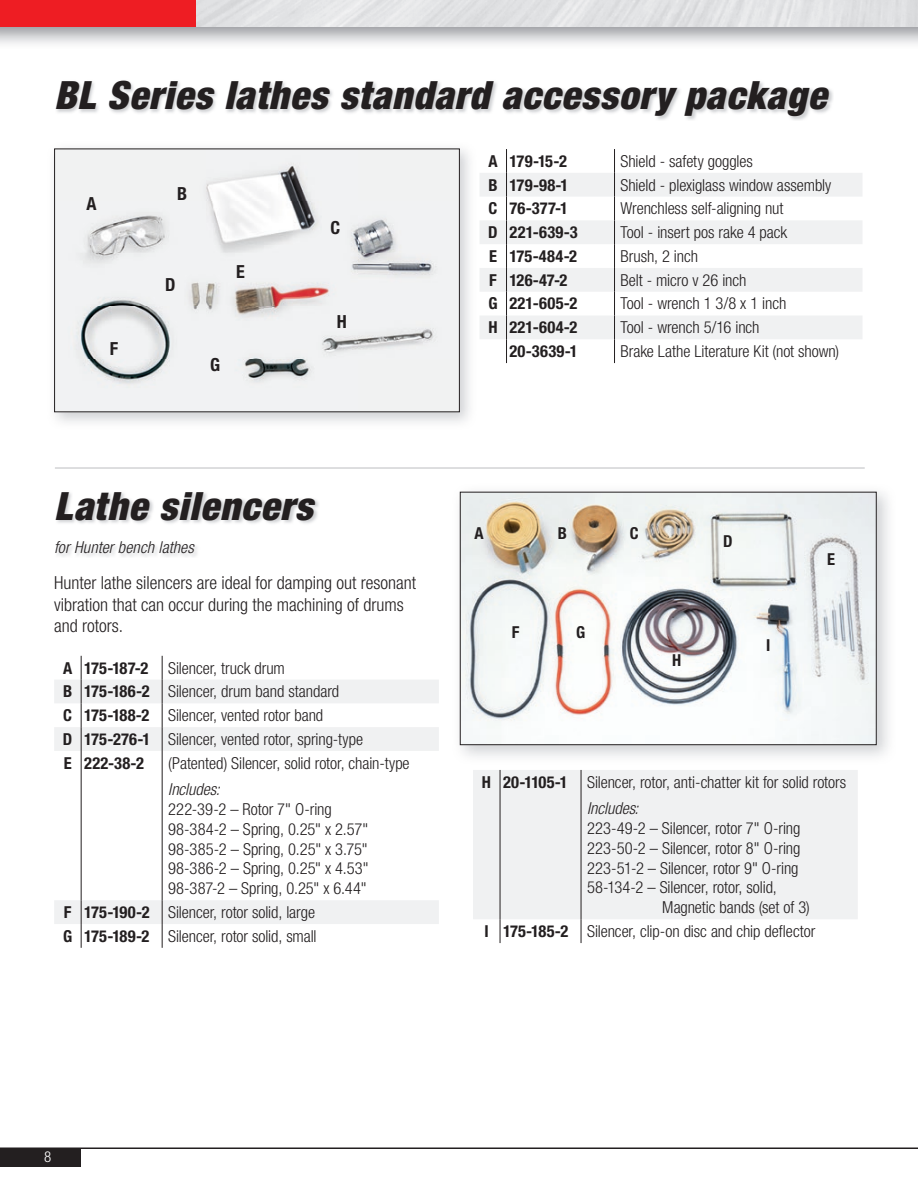
<style>
.page{position:relative;width:918px;height:1188px;background:#fff}
.page>*{position:absolute;margin:0;border:0;box-sizing:border-box;transform-origin:0 0}
.t1{font:italic 900 condensed 39px "Helvetica Neue LT Std";letter-spacing:.025em;color:#231f20}
.t2{font:300 condensed 18px/21.6px "Helvetica Neue LT Std";color:#231f20}
.t3{font:700 condensed 18px "Helvetica Neue LT Std";color:#231f20}
.t4{font:300 condensed 16.5px/23.9px "Helvetica Neue LT Std";letter-spacing:-.005em;color:#231f20}
.t5{font:700 condensed 16.5px "Helvetica Neue LT Std";letter-spacing:.015em;color:#231f20}
.t6{font:italic 300 condensed 16.5px "Helvetica Neue LT Std";letter-spacing:.005em;color:#231f20}
.t7{font:300 condensed 15px "Helvetica Neue LT Std";color:#fff}
.s1{font-weight:700}
.s2{font-style:italic}
</style>
<div class="page">
<div style="left:0;top:0;width:196px;height:27px;background:#ee1d23"></div>
<div style="left:0;top:1148px;width:81px;height:19px;background:#231f20"></div>
<hr style="left:0;top:1148px;width:918px;height:1px;background:#231f20">
<svg style="left:54px;top:680px;width:385px;height:244px"></svg>
<svg style="left:162px;top:656px;width:1px;height:95px"></svg>
<hr style="left:162px;top:751px;width:1px;height:149px;background:#231f20">
<svg style="left:162px;top:900px;width:1px;height:48px"></svg>
<svg style="left:81px;top:656px;width:1px;height:95px"></svg>
<hr style="left:81px;top:751px;width:1px;height:149px;background:#231f20">
<svg style="left:81px;top:900px;width:1px;height:48px"></svg>
<img style="left:462px;top:494px;width:413px;height:249px">
<div style="left:460px;top:492px;width:417px;height:253px;border:1px solid #231f20"></div>
<img style="left:57px;top:493px;width:262px;height:64px">
<hr style="left:55px;top:468px;width:810px;height:1px;background:#bcbdc0">
<img style="left:56px;top:82px;width:777px;height:38px">
<svg style="left:480px;top:173px;width:382px;height:166px;fill:#f0f1f2"></svg>
<svg style="left:614px;top:149px;width:1px;height:214px"></svg>
<svg style="left:506px;top:149px;width:1px;height:214px"></svg>
<img style="left:56px;top:150px;width:402px;height:260px">
<div style="left:54px;top:148px;width:406px;height:264px;border:1px solid #231f20"></div>
<div style="left:473px;top:770px;width:385px;height:149px;background:#f0f1f2"></div>
<hr style="left:581px;top:770px;width:1px;height:149px;background:#231f20">
<svg style="left:581px;top:919px;width:1px;height:24px"></svg>
<hr style="left:500px;top:770px;width:1px;height:149px;background:#231f20">
<svg style="left:500px;top:919px;width:1px;height:24px"></svg>
<h1 class="t1" style="left:54px;top:71px;width:774px">BL Series lathes standard accessory package</h1>
<p class="t5" style="left:488px;top:151px;width:80px">A 179-15-2</p>
<p class="t4" style="left:621px;top:149px;width:134px">Shield - safety goggles</p>
<p class="t5" style="left:488px;top:175px;width:82px">B 179-98-1</p>
<p class="t4" style="left:621px;top:173px;width:212px">Shield - plexiglass window assembly</p>
<p class="t5" style="left:489px;top:199px;width:81px">C 76-377-1</p>
<p class="t4" style="left:620px;top:196px;width:165px">Wrenchless self-aligning nut</p>
<p class="t5" style="left:488px;top:222px;width:91px">D 221-639-3</p>
<p class="t4" style="left:620px;top:220px;width:168px">Tool - insert pos rake 4 pack</p>
<p class="t5" style="left:489px;top:246px;width:90px">E 175-484-2</p>
<p class="t4" style="left:620px;top:244px;width:79px">Brush, 2 inch</p>
<p class="t5" style="left:489px;top:270px;width:80px">F 126-47-2</p>
<p class="t4" style="left:620px;top:268px;width:127px">Belt - micro v 26 inch</p>
<p class="t5" style="left:488px;top:294px;width:90px">G 221-605-2</p>
<p class="t4" style="left:620px;top:292px;width:167px">Tool - wrench 1 3/8 x 1 inch</p>
<p class="t5" style="left:488px;top:317px;width:91px">H 221-604-2</p>
<p class="t4" style="left:620px;top:315px;width:141px">Tool - wrench 5/16 inch</p>
<p class="t5" style="left:509px;top:341px;width:70px">20-3639-1</p>
<p class="t4" style="left:620px;top:339px;width:220px">Brake Lathe Literature Kit (not shown)</p>
<p class="t3" style="left:177px;top:183px;width:12px">B</p>
<p class="t3" style="left:87px;top:193px;width:12px">A</p>
<p class="t3" style="left:330px;top:216px;width:11px">C</p>
<p class="t3" style="left:236px;top:261px;width:10px">E</p>
<p class="t3" style="left:165px;top:274px;width:12px">D</p>
<p class="t3" style="left:337px;top:311px;width:12px">H</p>
<p class="t3" style="left:110px;top:338px;width:10px">F</p>
<p class="t3" style="left:210px;top:353px;width:12px">G</p>
<h1 class="t1" style="left:54px;top:482px;width:260px">Lathe silencers</h1>
<p class="t6" style="left:54px;top:538px;width:141px">for Hunter bench lathes</p>
<p class="t2" style="left:54px;top:572px;width:364px">Hunter lathe silencers are ideal for damping out resonant vibration that can occur during the machining of drums and rotors.</p>
<p class="t4" style="left:63px;top:656px;width:302px"><span class="s1">A 175-187-2</span> Silencer, truck drum<br><span class="s1">B 175-186-2</span> Silencer, drum band standard<br><span class="s1">C 175-188-2</span> Silencer, vented rotor band<br><span class="s1">D 175-276-1</span> Silencer, vented rotor, spring-type <span class="s1">E 222-38-2</span></p>
<p class="t4" style="left:168px;top:751px;width:243px">(Patented) Silencer, solid rotor, chain-type</p>
<p class="t6" style="left:168px;top:780px;width:53px">Includes:</p>
<p class="t4" style="left:168px;top:799px;width:202px;line-height:19.8px">222-39-2 – Rotor 7" O-ring<br>98-384-2 – Spring, 0.25" x 2.57"<br>98-385-2 – Spring, 0.25" x 3.75"<br>98-386-2 – Spring, 0.25" x 4.53"<br>98-387-2 – Spring, 0.25" x 6.44"</p>
<p class="t4" style="left:63px;top:900px;width:255px"><span class="s1">F 175-190-2</span> Silencer, rotor solid, large<br><span class="s1">G 175-189-2</span> Silencer, rotor solid, small</p>
<p class="t5" style="left:474px;top:523px;width:11px">A</p>
<p class="t5" style="left:558px;top:523px;width:11px">B</p>
<p class="t5" style="left:630px;top:523px;width:10px">C</p>
<p class="t5" style="left:512px;top:623px;width:9px">F</p>
<p class="t5" style="left:576px;top:623px;width:11px">G</p>
<p class="t5" style="left:672px;top:650px;width:11px">H</p>
<p class="t5" style="left:723px;top:532px;width:11px">D</p>
<p class="t5" style="left:766px;top:635px;width:6px">I</p>
<p class="t5" style="left:827px;top:549px;width:9px">E</p>
<p class="t4" style="left:587px;top:768px;width:261px;line-height:26.5px;text-indent:-105px"><span class="s1">H 20-1105-1</span> Silencer, rotor, anti-chatter kit for solid rotors<br><span class="s2">Includes:</span></p>
<p class="t4" style="left:587px;top:816px;width:215px">223-49-2 – Silencer, rotor 7" O-ring</p>
<p class="t4" style="left:587px;top:836px;width:215px">223-50-2 – Silencer, rotor 8" O-ring</p>
<p class="t4" style="left:587px;top:856px;width:213px">223-51-2 – Silencer, rotor 9" O-ring</p>
<p class="t4" style="left:587px;top:876px;width:191px">58-134-2 – Silencer, rotor, solid,</p>
<p class="t4" style="left:662px;top:895px;width:149px">Magnetic bands (set of 3)</p>
<p class="t4" style="left:484px;top:919px;width:332px"><span class="s1">I 175-185-2</span> Silencer, clip-on disc and chip deflector</p>
<p class="t7" style="left:44px;top:1148px;width:9px">8</p>
</div>
